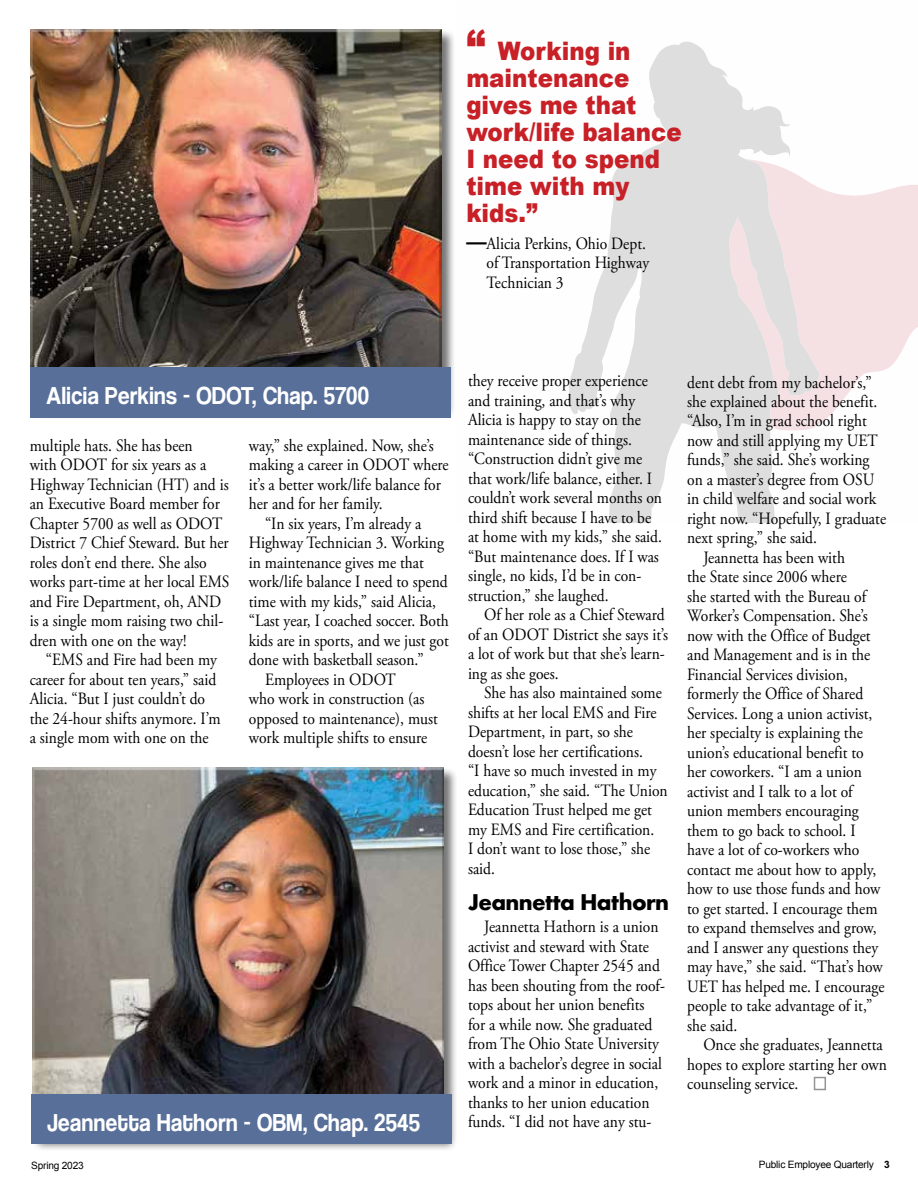
<style>
.page{position:relative;width:918px;height:1188px;background:#fff}
.page>*{position:absolute;margin:0;border:0;box-sizing:border-box;transform-origin:0 0}
.t1{font:900 25.5px/27px "Arial";color:#c82027;scale:.9 1}
.t2{font:25.5px "Coolvetica Rg";letter-spacing:.02em;color:#fff;scale:.9 1}
.t3{font:700 21px "Futura";letter-spacing:-.03em;color:#000}
.t4{font:17.25px/19.5px "Adobe Garamond Pro";color:#000;scale:.9 1}
.t5{font:10.2px "Arial";letter-spacing:-.02em;color:#000}
.s1{font-size:42px}
.s2{font-family:"Arial";font-weight:900;font-size:22.5px;color:#000101}
.s3{color:#939598}
.s4{font-weight:700}
</style>
<div class="page">
<div style="left:32px;top:767px;width:426px;height:384px;background:#000;opacity:.55"></div>
<div style="left:33px;top:767px;width:413px;height:370px;background:#000;opacity:.75"></div>
<div style="left:31px;top:1095px;width:421px;height:49px;background:#586f99"></div>
<svg style="left:822px;top:185px;width:96px;height:237px;fill:#f5e1e4"></svg>
<svg style="left:568px;top:41px;width:254px;height:482px;fill:#dedede"></svg>
<div style="left:29px;top:29px;width:427px;height:392px;background:#000;opacity:.55"></div>
<div style="left:30px;top:28px;width:414px;height:379px;background:#000;opacity:.75"></div>
<div style="left:30px;top:367px;width:421px;height:51px;background:#586f99"></div>
<h1 class="t1" style="left:466px;top:36px;width:241px"><span class="s1">“</span> Working in maintenance gives me that work/life balance<br>I need to spend time with my kids.”</h1>
<p class="t4" style="left:487px;top:234px;width:182px;text-indent:-20px"><span class="s2">––</span>Alicia Perkins, Ohio Dept. of Transportation Highway<br>Technician 3</p>
<h1 class="t2" style="left:47px;top:381px;width:360px">Alicia Perkins - ODOT, Chap. 5700</h1>
<p class="t4" style="left:30px;top:436px;width:224px">multiple hats. She has been<br>with ODOT for six years as a<br>Highway Technician (HT) and is an Executive Board member for<br>Chapter 5700 as well as ODOT<br>District 7 Chief Steward. But her roles don’t end there. She also works part-time at her local EMS and Fire Department, oh, AND is a single mom raising two chil&shy;dren with one on the way!</p>
<p class="t4" style="left:30px;top:651px;width:214px;text-indent:16px">“EMS and Fire had been my career for about ten years,” said<br>Alicia. “But I just couldn’t do the 24-hour shifts anymore. I’m a single mom with one on the</p>
<p class="t4" style="left:249px;top:436px;width:207px">way,” she explained. Now, she’s</p>
<p class="t4" style="left:249px;top:456px;width:224px">making a career in ODOT where</p>
<p class="t4" style="left:249px;top:475px;width:215px">it’s a better work/life balance for</p>
<p class="t4" style="left:249px;top:495px;width:150px">her and for her family.</p>
<p class="t4" style="left:265px;top:514px;width:175px">“In six years, I’m already a</p>
<p class="t4" style="left:249px;top:534px;width:218px">Highway Technician 3. Working</p>
<p class="t4" style="left:249px;top:553px;width:196px">in maintenance gives me that</p>
<p class="t4" style="left:249px;top:573px;width:223px">work/life balance I need to spend</p>
<p class="t4" style="left:249px;top:592px;width:209px">time with my kids,” said Alicia,</p>
<p class="t4" style="left:249px;top:612px;width:224px">“Last year, I coached soccer. Both</p>
<p class="t4" style="left:249px;top:631px;width:224px">kids are in sports, and we just got</p>
<p class="t4" style="left:249px;top:651px;width:196px">done with basketball season.”</p>
<p class="t4" style="left:265px;top:670px;width:147px">Employees in ODOT</p>
<p class="t4" style="left:249px;top:690px;width:197px">who work in construction (as</p>
<p class="t4" style="left:249px;top:709px;width:212px">opposed to maintenance), must</p>
<p class="t4" style="left:249px;top:729px;width:200px">work multiple shifts to ensure</p>
<h1 class="t2" style="left:47px;top:1108px;width:416px">Jeannetta Hathorn - OBM, Chap. 2545</h1>
<p class="t4" style="left:468px;top:372px;width:217px">they receive proper experience and training, and that’s why<br>Alicia is happy to stay on the maintenance side of things. “Construction didn’t give me that work/life balance, either. I couldn’t work several months on third shift because I have to be at home with my kids,” she said. “But maintenance does. If I was single, no kids, I’d be in con&shy;struction,” she laughed.</p>
<p class="t4" style="left:468px;top:606px;width:224px;text-indent:16px">Of her role as a Chief Steward of an ODOT District she says it’s a lot of work but that she’s learn&shy;ing as she goes.</p>
<p class="t4" style="left:468px;top:684px;width:223px;text-indent:16px">She has also maintained some shifts at her local EMS and Fire<br>Department, in part, so she doesn’t lose her certifications.<br>“I have so much invested in my education,” she said. “The Union<br>Education Trust helped me get my EMS and Fire certification.<br>I don’t want to lose those,” she said.</p>
<p class="t3" style="left:468px;top:887px;width:203px">Jeannetta Hathorn</p>
<p class="t4" style="left:468px;top:917px;width:220px;text-indent:16px">Jeannetta Hathorn is a union activist and steward with State<br>Office Tower Chapter 2545 and has been shouting from the roof&shy;tops about her union benefits for a while now. She graduated from The Ohio State University with a bachelor’s degree in social work and a minor in education, thanks to her union education funds. “I did not have any stu-</p>
<p class="t4" style="left:687px;top:373px;width:207px">dent debt from my bachelor’s,”</p>
<p class="t4" style="left:687px;top:392px;width:213px">she explained about the benefit.</p>
<p class="t4" style="left:687px;top:412px;width:201px">“Also, I’m in grad school right</p>
<p class="t4" style="left:687px;top:431px;width:213px">now and still applying my UET</p>
<p class="t4" style="left:687px;top:451px;width:204px">funds,” she said. She’s working</p>
<p class="t4" style="left:687px;top:470px;width:209px">on a master’s degree from OSU</p>
<p class="t4" style="left:687px;top:490px;width:212px">in child welfare and social work</p>
<p class="t4" style="left:687px;top:509px;width:223px">right now. “Hopefully, I graduate</p>
<p class="t4" style="left:687px;top:529px;width:146px">next spring,” she said.</p>
<p class="t4" style="left:703px;top:548px;width:159px">Jeannetta has been with</p>
<p class="t4" style="left:687px;top:568px;width:179px">the State since 2006 where</p>
<p class="t4" style="left:687px;top:587px;width:201px">she started with the Bureau of</p>
<p class="t4" style="left:687px;top:607px;width:202px">Worker’s Compensation. She’s</p>
<p class="t4" style="left:687px;top:626px;width:206px">now with the Office of Budget</p>
<p class="t4" style="left:687px;top:646px;width:205px">and Management and is in the</p>
<p class="t4" style="left:687px;top:665px;width:180px">Financial Services division,</p>
<p class="t4" style="left:687px;top:685px;width:197px">formerly the Office of Shared</p>
<p class="t4" style="left:687px;top:704px;width:207px">Services. Long a union activist,</p>
<p class="t4" style="left:687px;top:724px;width:197px">her specialty is explaining the</p>
<p class="t4" style="left:687px;top:743px;width:198px">union’s educational benefit to</p>
<p class="t4" style="left:687px;top:763px;width:196px">her coworkers. “I am a union</p>
<p class="t4" style="left:687px;top:782px;width:185px">activist and I talk to a lot of</p>
<p class="t4" style="left:687px;top:802px;width:192px">union members encouraging</p>
<p class="t4" style="left:687px;top:821px;width:189px">them to go back to school. I</p>
<p class="t4" style="left:687px;top:841px;width:193px">have a lot of co-workers who</p>
<p class="t4" style="left:687px;top:860px;width:212px">contact me about how to apply,</p>
<p class="t4" style="left:687px;top:880px;width:216px">how to use those funds and how</p>
<p class="t4" style="left:687px;top:899px;width:213px">to get started. I encourage them</p>
<p class="t4" style="left:687px;top:919px;width:212px">to expand themselves and grow,</p>
<p class="t4" style="left:687px;top:938px;width:214px">and I answer any questions they</p>
<p class="t4" style="left:687px;top:958px;width:219px">may have,” she said. “That’s how</p>
<p class="t4" style="left:687px;top:977px;width:221px">UET has helped me. I encourage</p>
<p class="t4" style="left:687px;top:997px;width:207px">people to take advantage of it,”</p>
<p class="t4" style="left:687px;top:1016px;width:57px">she said.</p>
<p class="t4" style="left:703px;top:1036px;width:201px">Once she graduates, Jeannetta</p>
<p class="t4" style="left:687px;top:1055px;width:223px">hopes to explore starting her own</p>
<p class="t4" style="left:687px;top:1075px;width:156px">counseling service. <span class="s3">■</span></p>
<p class="t5" style="left:31px;top:1158px;width:54px">Spring 2023</p>
<p class="t5" style="left:759px;top:1157px;width:132px">Public Employee Quarterly <span class="s4">3</span></p>
</div>
